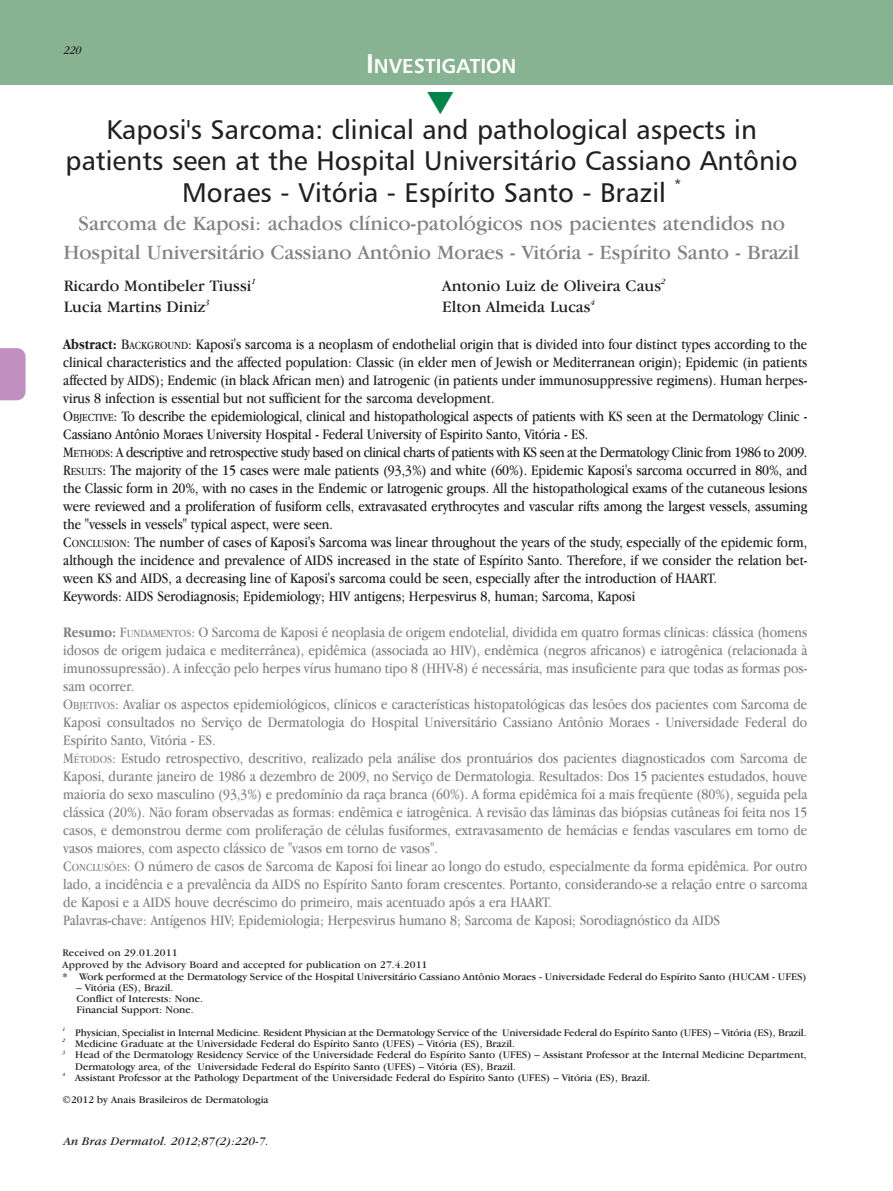
<style>
.page{position:relative;width:893px;height:1191px;background:#fff}
.page>*{position:absolute;margin:0;border:0;box-sizing:border-box;transform-origin:0 0}
.t1{font:27px/31.5px "Humanist 777 BT Roman B";color:#231f20;text-align:center}
.t2{font:21px/28.7px "Garamond IT Cby BT";letter-spacing:-.005em;color:#808285;text-align:center}
.t3{font:20.25px "Humanist 777 BT Bold B";color:#fff}
.t4{font:16.5px "Garamond IT Cby BT";color:#231f20}
.t5{font:15px/18px "Garamond IT Cby BT";color:#808285;scale:.85 1}
.t6{font:15px/18px "Garamond IT Cby BT";color:#231f20;scale:.85 1}
.t7{font:13.5px "Humanist 777 BT Roman B";color:#231f20}
.t8{font:italic 12px "Garamond IT Cby BT";letter-spacing:.015em;color:#231f20}
.t9{font:italic 12px "Garamond IT Cby BT";letter-spacing:.015em;color:#231f20;scale:.9 1}
.t10{font:10.5px/11.2px "Garamond IT Cby BT";color:#231f20}
.t11{font:italic 8.25px "Garamond IT Cby BT";color:#231f20}
.t12{font:italic 5.25px "Garamond IT Cby BT";color:#231f20}
.s1{font-size:27px}
.s2{font-weight:700}
.s3{font-size:11.25px}
</style>
<div class="page">
<div style="left:0;top:0;width:893px;height:85px;background:#87b392"></div>
<svg style="left:0;top:348px;width:26px;height:52px"></svg>
<p class="t9" style="left:64px;top:46px;width:21px">220</p>
<h3 class="t3" style="left:366px;top:58px;width:152px"><span class="s1">I</span>NVESTIGATION</h3>
<h1 class="t1" style="left:66px;top:116px;width:733px">Kaposi's Sarcoma: clinical and pathological aspects in patients seen at the Hospital Universitário Cassiano Antônio<br>Moraes - Vitória - Espírito Santo - Brazil</h1>
<p class="t7" style="left:674px;top:178px;width:8px">*</p>
<h2 class="t2" style="left:64px;top:211px;width:737px">Sarcoma de Kaposi: achados clínico-patológicos nos pacientes atendidos no<br>Hospital Universitário Cassiano Antônio Moraes - Vitória - Espírito Santo - Brazil</h2>
<p class="t4" style="left:64px;top:280px;width:189px">Ricardo Montibeler Tiussi</p>
<p class="t11" style="left:251px;top:278px;width:6px">1</p>
<p class="t4" style="left:442px;top:280px;width:220px">Antonio Luiz de Oliveira Caus</p>
<p class="t11" style="left:661px;top:278px;width:6px">2</p>
<p class="t4" style="left:64px;top:301px;width:143px">Lucia Martins Diniz</p>
<p class="t11" style="left:205px;top:299px;width:6px">3</p>
<p class="t4" style="left:442px;top:301px;width:150px">Elton Almeida Lucas</p>
<p class="t11" style="left:591px;top:299px;width:6px">4</p>
<p class="t6" style="left:63px;top:336px;width:877px"><span class="s2">Abstract:</span> B<span class="s3">ACKGROUND</span>: Kaposi's sarcoma is a neoplasm of endothelial origin that is divided into four distinct types according to the clinical characteristics and the affected population: Classic (in elder men of Jewish or Mediterranean origin); Epidemic (in patients affected by AIDS); Endemic (in black African men) and Iatrogenic (in patients under immunosuppressive regimens). Human herpes&shy;virus 8 infection is essential but not sufficient for the sarcoma development.<br>O<span class="s3">BJECTIVE</span>: To describe the epidemiological, clinical and histopathological aspects of patients with KS seen at the Dermatology Clinic - Cassiano Antônio Moraes University Hospital - Federal University of Espirito Santo, Vitória - ES.<br>M<span class="s3">ETHODS</span>: A descriptive and retrospective study based on clinical charts of patients with KS seen at the Dermatology Clinic from 1986 to 2009.<br>R<span class="s3">ESULTS</span>: The majority of the 15 cases were male patients (93,3%) and white (60%). Epidemic Kaposi's sarcoma occurred in 80%, and the Classic form in 20%, with no cases in the Endemic or Iatrogenic groups. All the histopatho logical exams of the cutaneous lesions were reviewed and a proliferation of fusiform cells, extravasated erythrocytes and vascular rifts among the largest vessels, assuming the "vessels in vessels" typical aspect, were seen.<br>C<span class="s3">ONCLUSION</span>: The number of cases of Kaposi's Sarcoma was linear throughout the years of the study, especially of the epidemic form, although the incidence and prevalence of AIDS increased in the state of Espírito Santo. Therefore, if we consider the relation bet&shy;ween KS and AIDS, a decreasing line of Kaposi's sarcoma could be seen, especially after the introduction of HAART.<br>Keywords: AIDS Serodiagnosis; Epidemiology; HIV antigens; Herpesvirus 8, human; Sarcoma, Kaposi</p>
<p class="t5" style="left:63px;top:624px;width:877px"><span class="s2">Resumo:</span> F<span class="s3">UNDAMENTOS</span>: O Sarcoma de Kaposi é neoplasia de origem endotelial, dividida em quatro formas clínicas: clássica (homens idosos de origem judaica e mediterrânea), epidêmica (associada ao HIV), endêmica (negros africanos) e iatrogênica (relacionada à imunossupressão). A infecção pelo herpes vírus humano tipo 8 (HHV-8) é necessária, mas insuficiente para que todas as formas pos&shy;sam ocorrer.<br>O<span class="s3">BJETIVOS</span>: Avaliar os aspectos epidemiológicos, clínicos e características histopatológicas das lesões dos pacientes com Sarcoma de Kaposi consultados no Serviço de Dermatologia do Hospital Universitário Cassiano Antônio Moraes - Universidade Federal do Espírito Santo, Vitória - ES.<br>M<span class="s3">ÉTODOS</span>: Estudo retrospectivo, descritivo, realizado pela análise dos prontuários dos pacientes diagnosticados com Sarcoma de Kaposi, durante janeiro de 1986 a dezembro de 2009, no Serviço de Dermatologia. Resultados: Dos 15 pacientes estudados, houve maioria do sexo masculino (93,3%) e predomínio da raça branca (60%). A forma epidêmica foi a mais freqüente (80%), seguida pela clássica (20%). Não foram observadas as formas: endêmica e iatrogênica. A revisão das lâminas das biópsias cutâneas foi feita nos 15 casos, e demonstrou derme com proliferação de células fusiformes, extravasamento de hemácias e fendas vasculares em torno de vasos maiores, com aspecto clássico de "vasos em torno de vasos".<br>C<span class="s3">ONCLUSÕES</span>: O número de casos de Sarcoma de Kaposi foi linear ao longo do estudo, especialmente da forma epidêmica. Por outro lado, a incidência e a prevalência da AIDS no Espírito Santo foram crescentes. Portanto, considerando-se a relação entre o sarcoma de Kaposi e a AIDS houve decréscimo do primeiro, mais acentuado após a era HAART.<br>Palavras-chave: Antígenos HIV; Epidemiologia; Herpesvirus humano 8; Sarcoma de Kaposi; Sorodiagnóstico da AIDS</p>
<p class="t10" style="left:63px;top:947px;width:366px;line-height:12.6px">Received on 29.01.2011<br>Approved by the Advisory Board and accepted for publication on 27.4.2011</p>
<p class="t10" style="left:63px;top:971px;width:746px">* Work performed at the Dermatology Service of the Hospital Universitário Cassiano Antônio Moraes - Universidade Federal do Espírito Santo (HUCAM - UFES)</p>
<p class="t10" style="left:76px;top:982px;width:128px">– Vitória (ES), Brazil.<br>Conflict of Interests: None.<br>Financial Support: None.</p>
<p class="t12" style="left:63px;top:1027px;width:4px">1</p>
<p class="t10" style="left:75px;top:1027px;width:733px">Physician, Specialist in Internal Medicine. Resident Physician at the Dermatology Service of the Universidade Federal do Espírito Santo (UFES) – Vitória (ES), Brazil.</p>
<p class="t12" style="left:63px;top:1038px;width:4px">2</p>
<p class="t10" style="left:75px;top:1039px;width:441px">Medicine Graduate at the Universidade Federal do Espírito Santo (UFES) – Vitória (ES), Brazil.</p>
<p class="t12" style="left:63px;top:1050px;width:4px">3</p>
<p class="t10" style="left:75px;top:1050px;width:733px">Head of the Dermatology Residency Service of the Universidade Federal do Espírito Santo (UFES) – Assistant Professor at the Internal Medicine Department,<br>Dermatology area, of the Universidade Federal do Espírito Santo (UFES) – Vitória (ES), Brazil.</p>
<p class="t12" style="left:63px;top:1072px;width:4px">4</p>
<p class="t10" style="left:63px;top:1067px;width:589px;line-height:22.5px;text-indent:13px">Assistant Professor at the Pathology Department of the Universidade Federal do Espírito Santo (UFES) – Vitória (ES), Brazil. ©2012 by Anais Brasileiros de Dermatologia</p>
<p class="t8" style="left:64px;top:1137px;width:207px">An Bras Dermatol. 2012;87(2):220-7.</p>
</div>
